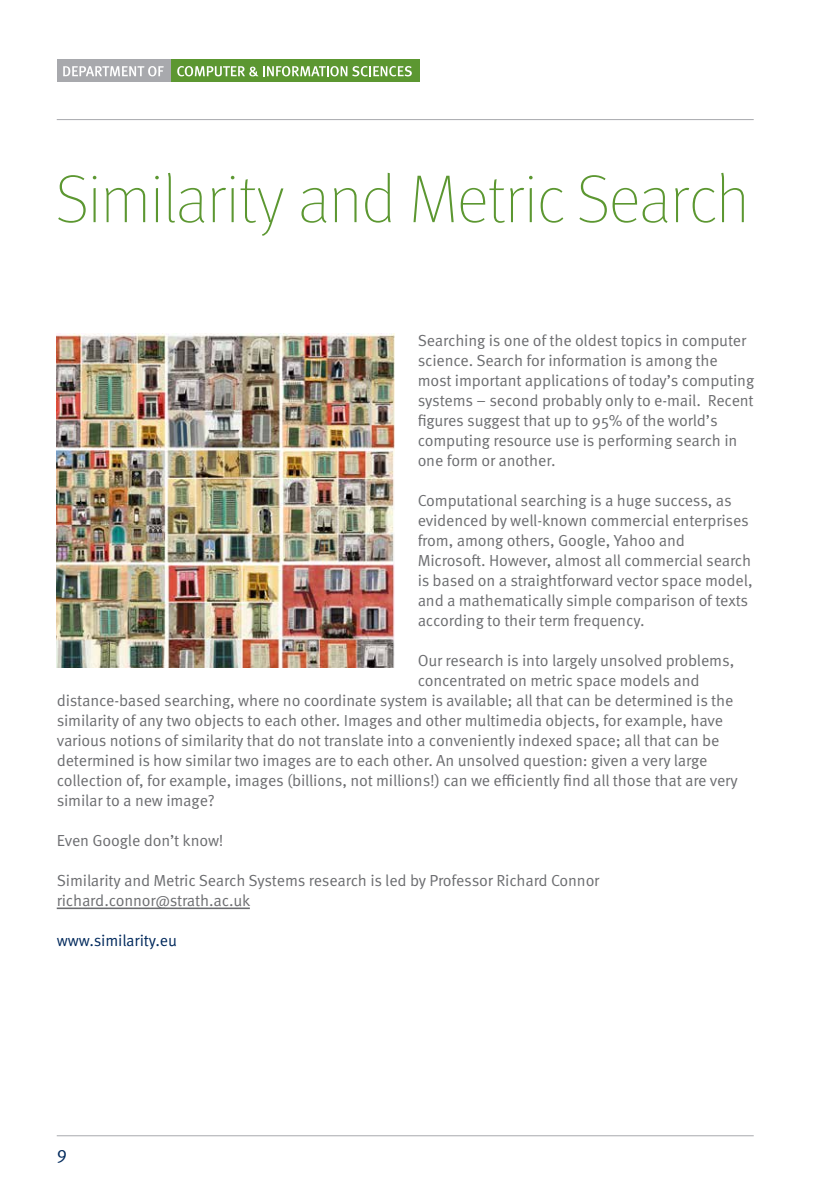
<style>
.page{position:relative;width:840px;height:1191px;background:#fff}
.page>*{position:absolute;margin:0;border:0;box-sizing:border-box;transform-origin:0 0}
.t1{font:100 67.6px "Meta OT";letter-spacing:-.01em;color:#5c9731}
.t2{font:18px "Meta Normal LF";color:#00295c}
.t3{font:16px/20px "Meta OT Norm";letter-spacing:-.01em;color:#6c6d70}
.t4{font:16px "Meta OT Norm";letter-spacing:-.01em;color:#00295c}
</style>
<div class="page">
<div style="left:168px;top:59px;width:252px;height:23px;background:#5c9731"></div>
<div style="left:57px;top:59px;width:113px;height:23px;background:#a8a9ad"></div>
<svg style="left:63px;top:66px;width:101px;height:10px"></svg>
<svg style="left:177px;top:66px;width:234px;height:10px"></svg>
<hr style="left:57px;top:119px;width:696px;height:1px;background:#a8a9ad">
<hr style="left:57px;top:1135px;width:696px;height:1px;background:#a8a9ad">
<hr style="left:57px;top:907px;width:193px;height:2px;background:#6c6d70">
<img style="left:57px;top:333px;width:338px;height:335px">
<h1 class="t1" style="left:57px;top:161px;width:693px">Similarity and Metric Search</h1>
<p class="t3" style="left:417px;top:331px;width:338px">Searching is one of the oldest topics in computer science. Search for information is among the most important applications of today’s computing systems – second probably only to e-mail. Recent figures suggest that up to 95% of the world’s computing resource use is performing search in one form or another.</p>
<p class="t3" style="left:417px;top:491px;width:336px">Computational searching is a huge success, as evidenced by well-known commercial enterprises from, among others, Google, Yahoo and Microsoft. However, almost all commercial search is based on a straightforward vector space model, and a mathematically simple comparison of texts according to their term frequency.</p>
<p class="t3" style="left:417px;top:651px;width:318px">Our research is into largely unsolved problems,</p>
<p class="t3" style="left:417px;top:671px;width:283px">concentrated on metric space models and</p>
<p class="t3" style="left:57px;top:691px;width:677px">distance-based searching, where no coordinate system is available; all that can be determined is the</p>
<p class="t3" style="left:57px;top:711px;width:667px">similarity of any two objects to each other. Images and other multimedia objects, for example, have</p>
<p class="t3" style="left:57px;top:731px;width:664px">various notions of similarity that do not translate into a conveniently indexed space; all that can be</p>
<p class="t3" style="left:57px;top:751px;width:652px">determined is how similar two images are to each other. An unsolved question: given a very large</p>
<p class="t3" style="left:57px;top:771px;width:682px">collection of, for example, images (billions, not millions!) can we efficiently find all those that are very</p>
<p class="t3" style="left:57px;top:791px;width:159px">similar to a new image?</p>
<p class="t3" style="left:57px;top:831px;width:168px">Even Google don’t know!</p>
<p class="t3" style="left:57px;top:871px;width:544px">Similarity and Metric Search Systems research is led by Professor Richard Connor richard.connor@strath.ac.uk</p>
<p class="t4" style="left:57px;top:931px;width:122px">www.similarity.eu</p>
<p class="t2" style="left:57px;top:1145px;width:12px">9</p>
</div>
